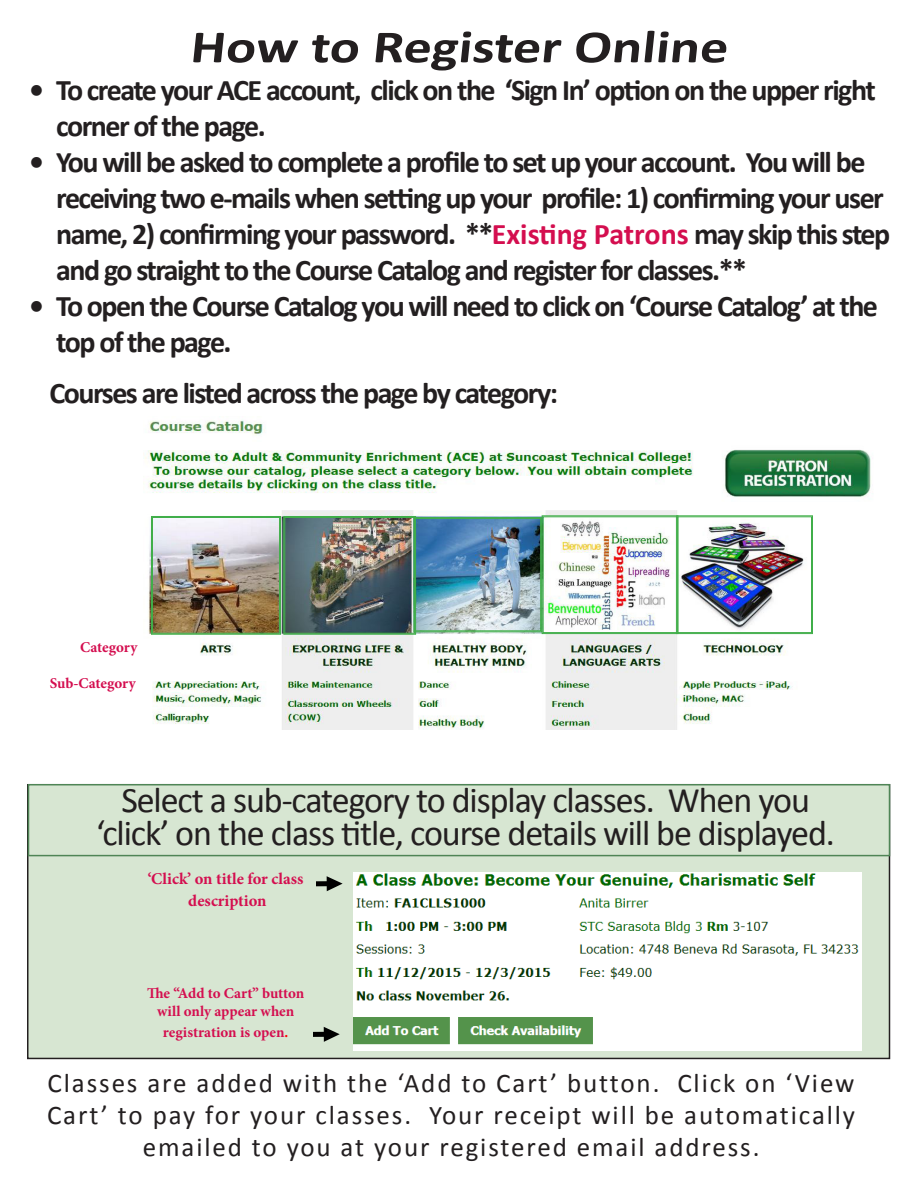
<style>
.page{position:relative;width:918px;height:1188px;background:#fff}
.page>*{position:absolute;margin:0;border:0;box-sizing:border-box;transform-origin:0 0}
.t1{font:700 46.35px "Calibri";color:#231f20;scale:1.21 1}
.t2{font:36px "Calibri";letter-spacing:-.03em;color:#231f20}
.t3{font:700 30px/36px "Calibri";letter-spacing:-.05em;color:#231f20}
.t4{font:27px/32.4px "Calibri";letter-spacing:.07em;color:#231f20;text-align:center}
.t5{font:700 16.5px "Minion Pro";color:#d40e4f}
.t6{font:700 15px "Minion Pro";letter-spacing:-.005em;color:#d40e4f}
.s1{color:#d40e4f}
.s2{color:#f00}
</style>
<div class="page">
<div style="left:28px;top:785px;width:862px;height:273px;background:#d7e6d2"></div>
<div style="left:313px;top:1032px;width:13px;height:5px;background:#000"></div>
<svg style="left:324px;top:1027px;width:16px;height:15px"></svg>
<div style="left:28px;top:784px;width:862px;height:72px;border:2px solid #4f8556"></div>
<img style="left:353px;top:872px;width:508px;height:178px">
<div style="left:316px;top:881px;width:13px;height:5px;background:#000"></div>
<svg style="left:327px;top:876px;width:16px;height:15px"></svg>
<img style="left:145px;top:420px;width:726px;height:309px">
<img style="left:151px;top:515px;width:662px;height:120px">
<div style="left:677px;top:517px;width:135px;height:116px;border:1px solid #40ae49"></div>
<p class="t1" style="left:189px;top:17px;width:451px">How to Register Online</p>
<p class="t3" style="left:56px;top:72px;width:821px;text-indent:-27px">• To create your ACE account, click on the ‘Sign In’ option on the upper right corner of the page.</p>
<p class="t3" style="left:56px;top:144px;width:836px;text-indent:-27px">• You will be asked to complete a profile to set up your account. You will be receiving two e-mails when setting up your profile: 1) confirming your user name, 2) confirming your password. **<span class="s1">Existing Patrons</span> may skip this step and go straight to the Course Catalog and register for classes.**</p>
<p class="t3" style="left:56px;top:288px;width:823px;text-indent:-27px">• To open the Course Catalog you will need to click on ‘Course Catalog’ at the top of the page.</p>
<p class="t3" style="left:50px;top:375px;width:510px">Courses are listed across the page by category:</p>
<p class="t6" style="left:80px;top:637px;width:59px">Category</p>
<p class="t6" style="left:50px;top:673px;width:88px">Sub-Category</p>
<p class="t2" style="left:121px;top:778px;width:690px">Select a sub-category to display classes. When you</p>
<p class="t2" style="left:96px;top:811px;width:740px">‘click’ on the class title, course details will be displayed.</p>
<p class="t5" style="left:148px;top:868px;width:157px">‘Click’ on title for class</p>
<p class="t5" style="left:188px;top:889px;width:80px">description</p>
<p class="t6" style="left:147px;top:982px;width:159px">The “Add to Cart” button</p>
<p class="t6" style="left:157px;top:1000px;width:139px">will only appear when</p>
<p class="t6" style="left:163px;top:1022px;width:127px">registration is open<span class="s2">.</span></p>
<p class="t4" style="left:47px;top:1067px;width:810px">Classes are added with the ‘Add to Cart’ button. Click on ‘View<br>Cart’ to pay for your classes. Your receipt will be automatically emailed to you at your registered email address.</p>
</div>
